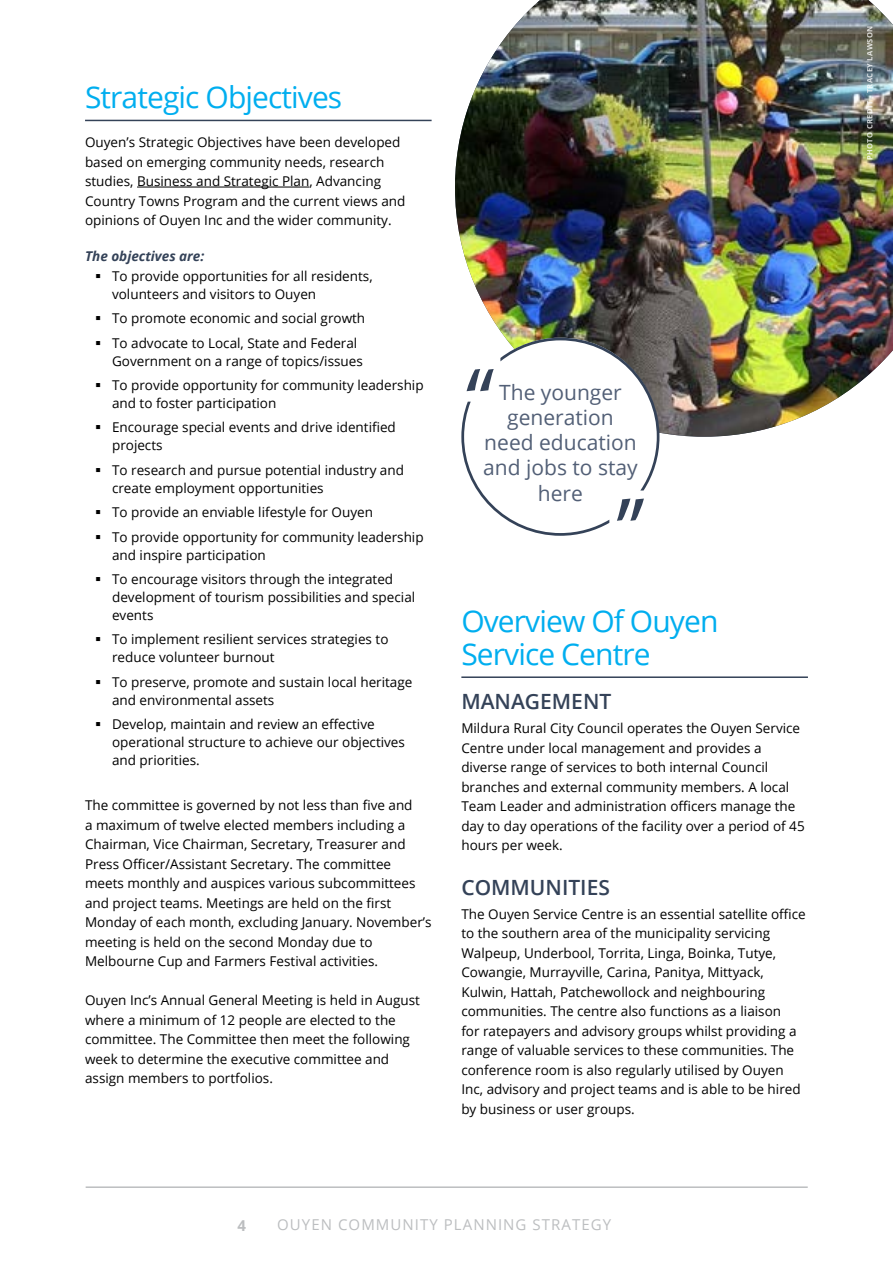
<style>
.page{position:relative;width:893px;height:1263px;background:#fff}
.page>*{position:absolute;margin:0;border:0;box-sizing:border-box;transform-origin:0 0}
.t1{font:30px/33px "Open Sans";letter-spacing:-.03em;color:#00aeef}
.t2{font:21px/25.2px "Open Sans";color:#525f76;text-align:center}
.t3{font:600 21px "Open Sans";color:#344258}
.t4{font:15px "Open Sans";letter-spacing:.07em;color:#bcbec0}
.t5{font:700 15px "Open Sans";color:#bcbec0}
.t6{font:13.5px/19.5px "Open Sans";color:#000}
.t7{font:italic 700 13.5px "Open Sans";color:#344258}
.t8{font:700 7.5px "Open Sans";letter-spacing:.05em;color:#fff}
</style>
<div class="page">
<hr style="left:86px;top:1186px;width:722px;height:2px;background:#bcbec0">
<hr style="left:85px;top:120px;width:347px;height:1px;background:#344258">
<hr style="left:137px;top:187px;width:172px;height:1px;background:#000">
<hr style="left:461px;top:676px;width:347px;height:2px;background:#344258">
<img style="left:455px;top:0;width:438px;height:437px">
<svg style="left:461px;top:338px;width:198px;height:198px"></svg>
<h1 class="t1" style="left:85px;top:80px;width:259px">Strategic Objectives</h1>
<p class="t6" style="left:85px;top:132px;width:322px">Ouyen’s Strategic Objectives have been developed based on emerging community needs, research studies, Business and Strategic Plan, Advancing Country Towns Program and the current views and opinions of Ouyen Inc and the wider community.</p>
<p class="t7" style="left:85px;top:246px;width:121px">The objectives are:</p>
<p class="t6" style="left:112px;top:267px;width:262px;line-height:18px">To provide opportunities for all residents, volunteers and visitors to Ouyen</p>
<p class="t6" style="left:112px;top:306px;width:255px;line-height:24.5px">To promote economic and social growth<br>To advocate to Local, State and Federal</p>
<p class="t6" style="left:112px;top:348px;width:313px;line-height:24.5px">Government on a range of topics/issues<br>To provide opportunity for community leadership</p>
<p class="t6" style="left:112px;top:390px;width:285px;line-height:24.5px">and to foster participation<br>Encourage special events and drive identified</p>
<p class="t6" style="left:112px;top:433px;width:293px;line-height:24.5px">projects<br>To research and pursue potential industry and</p>
<p class="t6" style="left:112px;top:475px;width:313px;line-height:24.5px">create employment opportunities<br>To provide an enviable lifestyle for Ouyen<br>To provide opportunity for community leadership</p>
<p class="t6" style="left:112px;top:542px;width:283px;line-height:24.5px">and inspire participation<br>To encourage visitors through the integrated</p>
<p class="t6" style="left:112px;top:588px;width:305px;line-height:18px">development of tourism possibilities and special events</p>
<p class="t6" style="left:112px;top:630px;width:278px;line-height:18px">To implement resilient services strategies to reduce volunteer burnout</p>
<p class="t6" style="left:112px;top:672px;width:302px;line-height:18px">To preserve, promote and sustain local heritage and environmental assets</p>
<p class="t6" style="left:112px;top:715px;width:294px;line-height:18px">Develop, maintain and review an effective operational structure to achieve our objectives and priorities.</p>
<p class="t6" style="left:85px;top:795px;width:348px">The committee is governed by not less than five and<br>a maximum of twelve elected members including a Chairman, Vice Chairman, Secretary, Treasurer and Press Officer/Assistant Secretary. The committee meets monthly and auspices various subcommittees and project teams. Meetings are held on the first Monday of each month, excluding January. November’s meeting is held on the second Monday due to Melbourne Cup and Farmers Festival activities.</p>
<p class="t6" style="left:85px;top:990px;width:336px">Ouyen Inc’s Annual General Meeting is held in August where a minimum of 12 people are elected to the committee. The Committee then meet the following week to determine the executive committee and assign members to portfolios.</p>
<h2 class="t2" style="left:483px;top:379px;width:156px">The younger generation need education and jobs to stay here</h2>
<h1 class="t1" style="left:461px;top:604px;width:259px">Overview Of Ouyen<br>Service Centre</h1>
<h2 class="t3" style="left:461px;top:687px;width:151px">MANAGEMENT</h2>
<p class="t6" style="left:461px;top:718px;width:345px">Mildura Rural City Council operates the Ouyen Service Centre under local management and provides a diverse range of services to both internal Council branches and external community members. A local Team Leader and administration officers manage the day to day operations of the facility over a period of 45 hours per week.</p>
<h2 class="t3" style="left:461px;top:873px;width:150px">COMMUNITIES</h2>
<p class="t6" style="left:461px;top:904px;width:346px">The Ouyen Service Centre is an essential satellite office to the southern area of the municipality servicing Walpeup, Underbool, Torrita, Linga, Boinka, Tutye, Cowangie, Murrayville, Carina, Panitya, Mittyack, Kulwin, Hattah, Patchewollock and neighbouring communities. The centre also functions as a liaison<br>for ratepayers and advisory groups whilst providing a range of valuable services to these communities. The conference room is also regularly utilised by Ouyen Inc, advisory and project teams and is able to be hired by business or user groups.</p>
<p class="t5" style="left:238px;top:1215px;width:10px">4</p>
<p class="t4" style="left:277px;top:1215px;width:335px">OUYEN COMMUNITY PLANNING STRATEGY</p>
<p class="t8" style="left:864px;top:160px;width:136px;rotate:-90deg">PHOTO CREDIT - TRACEY LAWSON</p>
</div>
